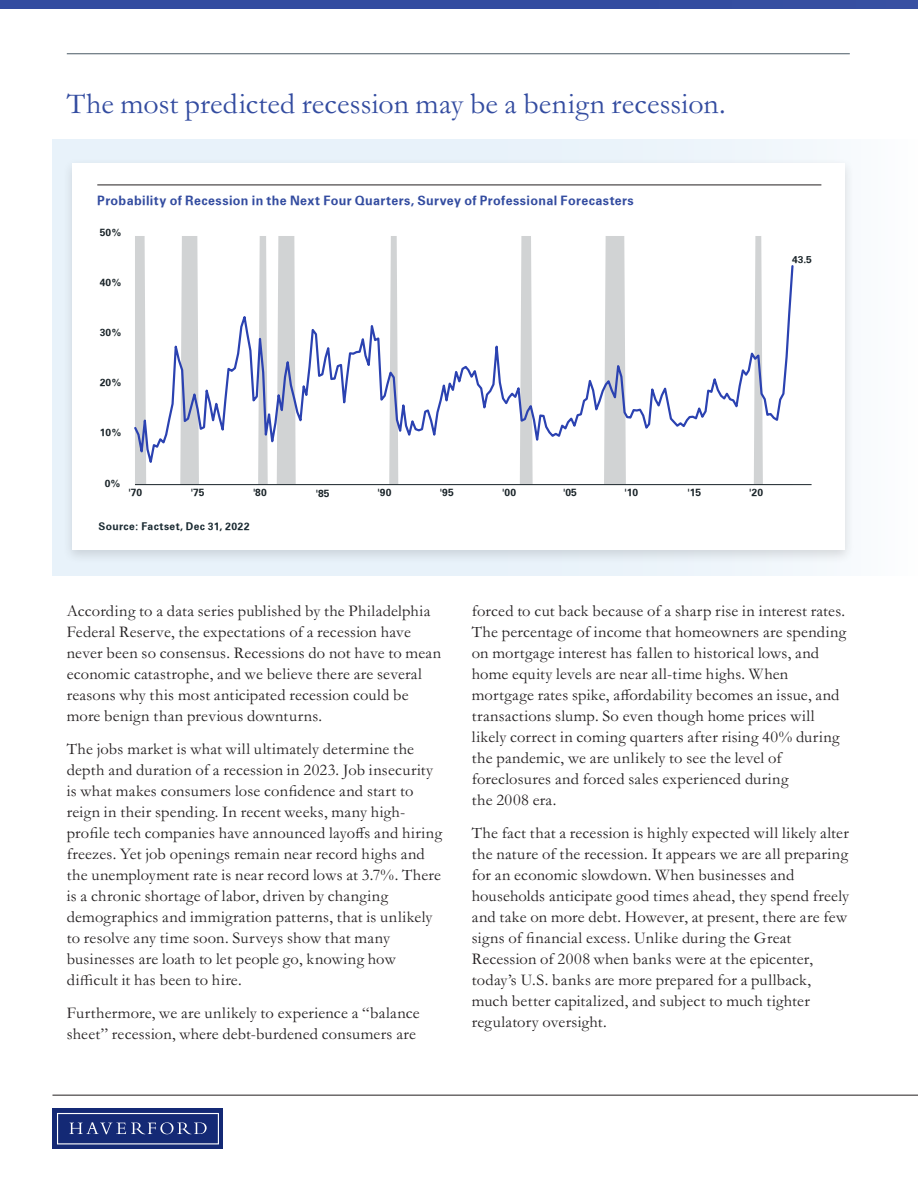
<style>
.page{position:relative;width:918px;height:1188px;background:#fff}
.page>*{position:absolute;margin:0;border:0;box-sizing:border-box;transform-origin:0 0}
.t1{font:30px "Garamond MT Std";letter-spacing:.005em;color:#334ca0}
.Body___Medium{font:16.5px/21px "Garamond MT Std";letter-spacing:.01em;color:#231f20}
.HAV_Chart_Header{font:12.75px "Zurich Bold BT";letter-spacing:.03em;color:#334ca0}
.HAV_Source_Text{font:10.5px "Zurich Bold BT";letter-spacing:.035em;color:#192931}
.t2{font:10.35px "Zurich Bold BT";letter-spacing:.015em;color:#1a2429}
.t3{font:9.9px "Zurich Bold BT";color:#1a2429;scale:1.05 1}
</style>
<div class="page">
<div style="left:52px;top:1108px;width:171px;height:41px;background:#142975"></div>
<svg style="left:57px;top:1113px;width:162px;height:31px"></svg>
<hr style="left:52px;top:1095px;width:866px;height:1px;background:#231f20">
<div style="left:0;top:0;width:918px;height:9px;background:#334ca0"></div>
<hr style="left:67px;top:53px;width:783px;height:1px;background:#5e6c76">
<div style="left:52px;top:140px;width:866px;height:436px;background:linear-gradient(to right,#e4f0f9,#f3f8fc)"></div>
<div style="left:62px;top:157px;width:793px;height:407px;background:#231f20;opacity:.15"></div>
<div style="left:72px;top:163px;width:773px;height:386px;background:#fff"></div>
<svg style="left:135px;top:236px;width:628px;height:248px"></svg>
<svg style="left:134px;top:264px;width:659px;height:208px"></svg>
<hr style="left:135px;top:484px;width:677px;height:1px;background:#1a2429">
<hr style="left:97px;top:185px;width:724px;height:1px;background:#231f20">
<h2 class="t1" style="left:67px;top:87px;width:660px">The most predicted recession may be a benign recession.</h2>
<p class="HAV_Chart_Header" style="left:97px;top:193px;width:538px">Probability of Recession in the Next Four Quarters, Survey of Professional Forecasters</p>
<p class="t2" style="left:100px;top:226px;width:23px">50%</p>
<p class="t2" style="left:100px;top:276px;width:23px">40%</p>
<p class="t2" style="left:100px;top:326px;width:23px">30%</p>
<p class="t2" style="left:100px;top:376px;width:23px">20%</p>
<p class="t2" style="left:100px;top:426px;width:23px">10%</p>
<p class="t2" style="left:105px;top:477px;width:17px">0%</p>
<p class="t2" style="left:129px;top:486px;width:15px">'70</p>
<p class="t2" style="left:191px;top:486px;width:15px">'75</p>
<p class="t2" style="left:253px;top:486px;width:15px">'80</p>
<p class="t2" style="left:316px;top:487px;width:15px">'85</p>
<p class="t2" style="left:378px;top:486px;width:15px">'90</p>
<p class="t2" style="left:440px;top:486px;width:15px">'95</p>
<p class="t2" style="left:503px;top:486px;width:15px">'00</p>
<p class="t2" style="left:563px;top:486px;width:15px">'05</p>
<p class="t2" style="left:625px;top:486px;width:15px">'10</p>
<p class="t2" style="left:688px;top:486px;width:15px">'15</p>
<p class="t2" style="left:750px;top:486px;width:15px">'20</p>
<p class="HAV_Source_Text" style="left:98px;top:520px;width:153px">Source: Factset, Dec 31, 2022</p>
<p class="t3" style="left:792px;top:254px;width:20px">43.5</p>
<p class="Body___Medium" style="left:67px;top:601px;width:376px">According to a data series published by the Philadelphia Federal Reserve, the expectations of a recession have never been so consensus. Recessions do not have to mean economic catastrophe, and we believe there are several reasons why this most anticipated recession could be more benign than previous downturns.</p>
<p class="Body___Medium" style="left:67px;top:739px;width:377px">The jobs market is what will ultimately determine the depth and duration of a recession in 2023. Job insecurity is what makes consumers lose confidence and start to reign in their spending. In recent weeks, many high&shy;profile tech companies have announced layoffs and hiring freezes. Yet job openings remain near record highs and the unemployment rate is near record lows at 3.7%. There is a chronic shortage of labor, driven by changing demographics and immigration patterns, that is unlikely to resolve any time soon. Surveys show that many businesses are loath to let people go, knowing how difficult it has been to hire.</p>
<p class="Body___Medium" style="left:67px;top:1003px;width:354px">Furthermore, we are unlikely to experience a “balance sheet” recession, where debt-burdened consumers are</p>
<p class="Body___Medium" style="left:472px;top:601px;width:376px">forced to cut back because of a sharp rise in interest rates.<br>The percentage of income that homeowners are spending on mortgage interest has fallen to historical lows, and home equity levels are near all-time highs. When mortgage rates spike, affordability becomes an issue, and transactions slump. So even though home prices will likely correct in coming quarters after rising 40% during the pandemic, we are unlikely to see the level of foreclosures and forced sales experienced during<br>the 2008 era.</p>
<p class="Body___Medium" style="left:472px;top:823px;width:379px">The fact that a recession is highly expected will likely alter the nature of the recession. It appears we are all preparing for an economic slowdown. When businesses and households anticipate good times ahead, they spend freely and take on more debt. However, at present, there are few signs of financial excess. Unlike during the Great Recession of 2008 when banks were at the epicenter, today’s U.S. banks are more prepared for a pullback, much better capitalized, and subject to much tighter regulatory oversight.</p>
</div>
